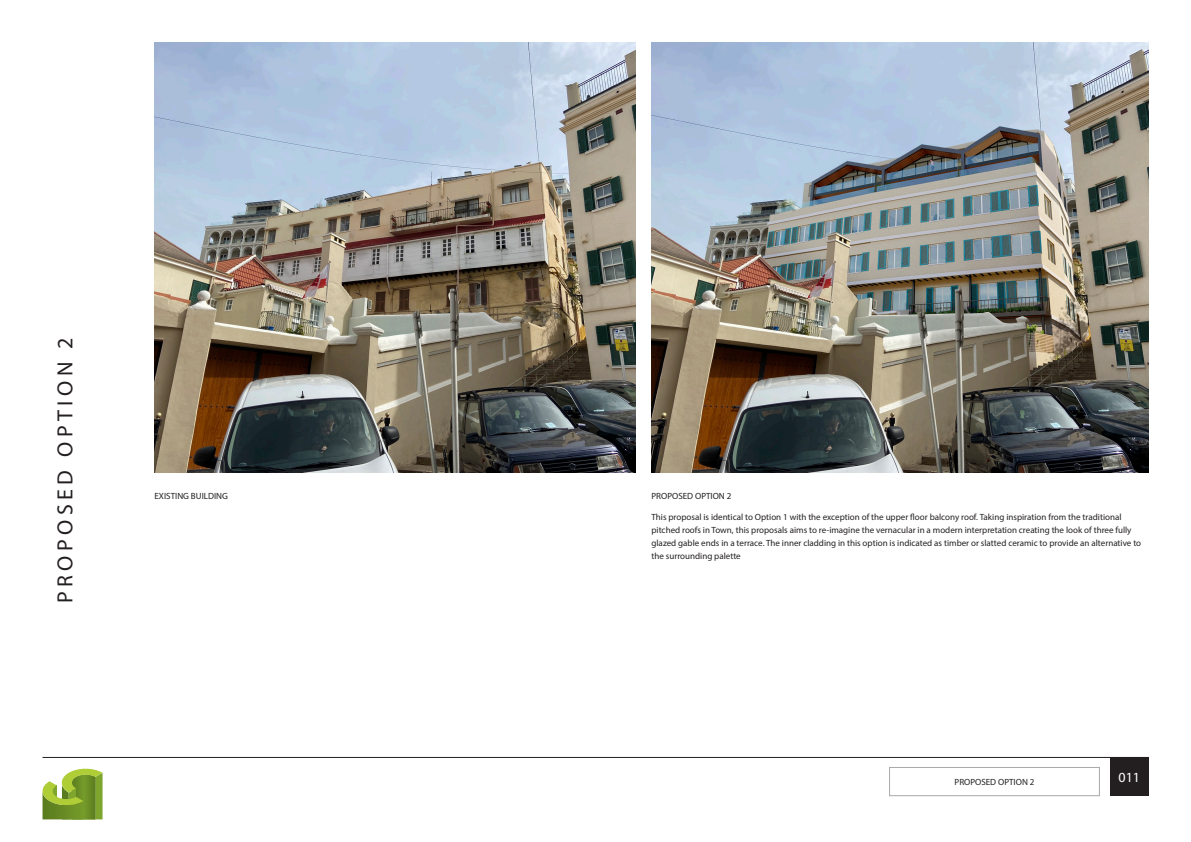
<style>
.page{position:relative;width:1191px;height:842px;background:#fff}
.page>*{position:absolute;margin:0;border:0;box-sizing:border-box;transform-origin:0 0}
.t1{font:22px "Myriad Pro";letter-spacing:.2em;color:#231f20}
.t2{font:14px "Myriad Pro";color:#fff}
.t3{font:9px/13px "Myriad Pro";color:#231f20}
</style>
<div class="page">
<hr style="left:43px;top:757px;width:1105px;height:1px;background:#231f20">
<div style="left:1110px;top:757px;width:38px;height:39px;background:#231f20"></div>
<div style="left:889px;top:767px;width:210px;height:29px;border:1px solid #a8a9ad"></div>
<svg style="left:43px;top:768px;width:60px;height:51px"></svg>
<img style="left:154px;top:43px;width:481px;height:429px">
<img style="left:651px;top:43px;width:497px;height:429px">
<p class="t1" style="left:51px;top:603px;width:267px;rotate:-90deg">PROPOSED OPTION 2</p>
<p class="t3" style="left:154px;top:489px;width:75px">EXISTING BUILDING</p>
<p class="t3" style="left:651px;top:489px;width:81px">PROPOSED OPTION 2</p>
<p class="t3" style="left:651px;top:510px;width:491px">This proposal is identical to Option 1 with the exception of the upper floor balcony roof. Taking inspiration from the traditional pitched roofs in Town, this proposals aims to re-imagine the vernacular in a modern interpretation creating the look of three fully glazed gable ends in a terrace. The inner cladding in this option is indicated as timber or slatted ceramic to provide an alternative to the surrounding palette</p>
<p class="t3" style="left:954px;top:775px;width:81px">PROPOSED OPTION 2</p>
<h2 class="t2" style="left:1118px;top:768px;width:23px">011</h2>
</div>
